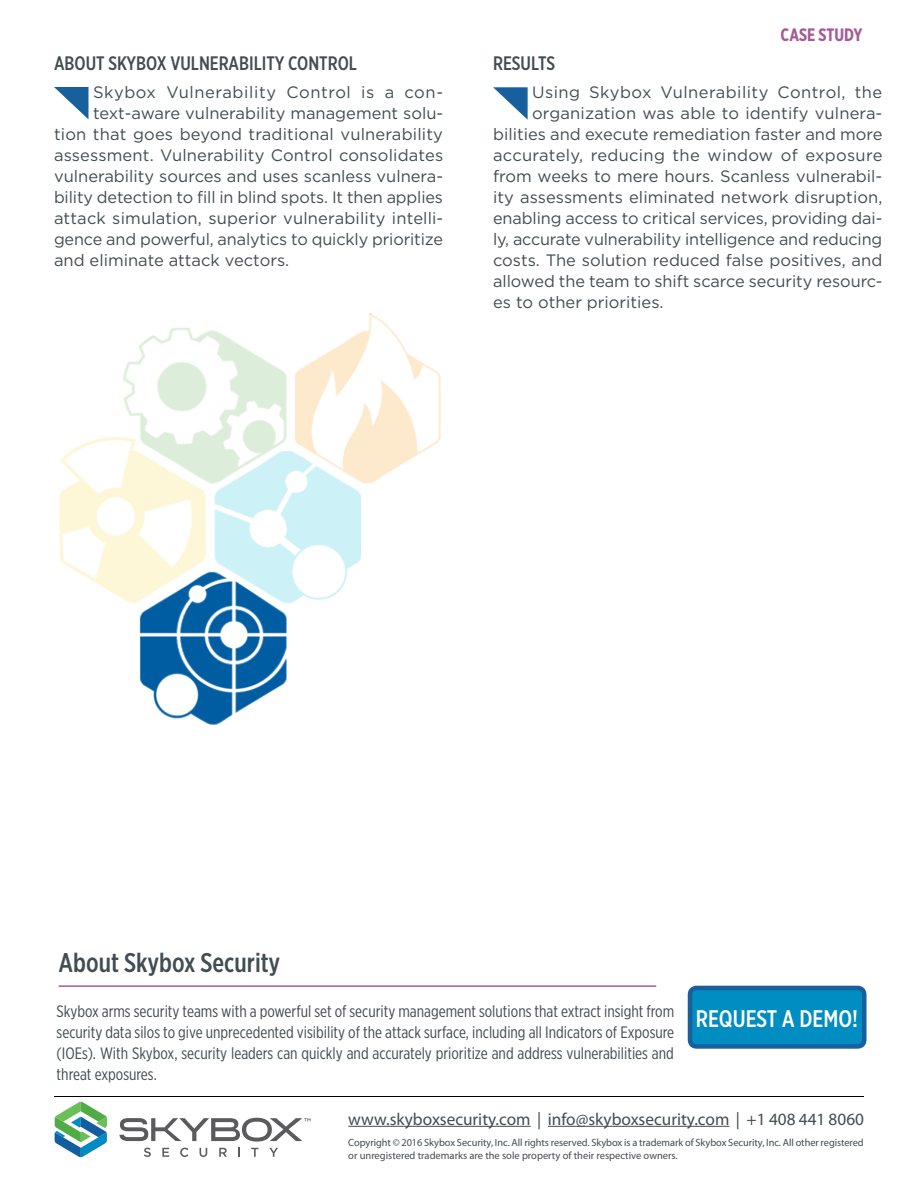
<style>
.page{position:relative;width:918px;height:1188px;background:#fff}
.page>*{position:absolute;margin:0;border:0;box-sizing:border-box;transform-origin:0 0}
.Heading_2{font:500 27px "Gotham X Narrow";color:#434c50}
.Request_A_Demo{font:500 24px "Gotham X Narrow";color:#fff}
.Heading_3{font:500 19.5px "Gotham X Narrow";color:#434c50}
.t1{font:700 18px "Gotham X Narrow";color:#a35b95}
.t2{font:17.25px "Myriad Pro";color:#434c50}
.t3{font:16.5px "Gotham";color:#434c50}
.Small_Call_Out_Box{font:16.5px/21px "Gotham X Narrow";color:#434c50;text-align:justify}
.t4{font:16.5px "Gotham";letter-spacing:.02em;color:#434c50}
.t5{font:16.5px "Gotham";letter-spacing:.03em;color:#434c50}
.t6{font:16.5px "Gotham";letter-spacing:.035em;color:#434c50}
.t7{font:10.5px/12.6px "Myriad Pro";letter-spacing:-.005em;color:#434c50}
</style>
<div class="page">
<hr style="left:54px;top:1096px;width:810px;height:1px;background:#000">
<svg style="left:144px;top:1148px;width:7px;height:9px"></svg>
<svg style="left:162px;top:1148px;width:7px;height:9px"></svg>
<svg style="left:180px;top:1148px;width:8px;height:9px"></svg>
<svg style="left:200px;top:1148px;width:7px;height:9px"></svg>
<svg style="left:219px;top:1148px;width:8px;height:9px"></svg>
<svg style="left:238px;top:1148px;width:2px;height:9px"></svg>
<svg style="left:251px;top:1148px;width:8px;height:9px"></svg>
<svg style="left:269px;top:1148px;width:9px;height:9px"></svg>
<svg style="left:55px;top:1102px;width:52px;height:55px"></svg>
<svg style="left:120px;top:1118px;width:190px;height:24px"></svg>
<hr style="left:348px;top:1126px;width:183px;height:1px;background:#434c50">
<hr style="left:548px;top:1126px;width:181px;height:1px;background:#434c50">
<svg style="left:493px;top:87px;width:35px;height:33px"></svg>
<svg style="left:54px;top:87px;width:34px;height:32px"></svg>
<img style="left:139px;top:313px;width:233px;height:412px">
<svg style="left:59px;top:314px;width:382px;height:313px"></svg>
<div style="left:690px;top:988px;width:174px;height:58px;background:#008dc1;border-radius:7px"></div>
<div style="left:688px;top:986px;width:179px;height:63px;border:4px solid #175f9d;border-radius:7px"></div>
<hr style="left:59px;top:985px;width:597px;height:2px;background:#a35b95">
<p class="Heading_3" style="left:54px;top:51px;width:304px">ABOUT SKYBOX VULNERABILITY CONTROL</p>
<p class="Heading_3" style="left:493px;top:51px;width:64px">RESULTS</p>
<p class="t1" style="left:781px;top:24px;width:83px">CASE STUDY</p>
<p class="t6" style="left:93px;top:81px;width:352px">Skybox Vulnerability Control is a con-</p>
<p class="t3" style="left:93px;top:102px;width:352px">text-aware vulnerability management solu-</p>
<p class="t3" style="left:54px;top:123px;width:390px">tion that goes beyond traditional vulnerability</p>
<p class="t3" style="left:54px;top:144px;width:391px">assessment. Vulnerability Control consolidates</p>
<p class="t3" style="left:54px;top:165px;width:391px">vulnerability sources and uses scanless vulnera-</p>
<p class="t3" style="left:54px;top:186px;width:391px">bility detection to fill in blind spots. It then applies</p>
<p class="t3" style="left:54px;top:207px;width:391px">attack simulation, superior vulnerability intelli-</p>
<p class="t3" style="left:54px;top:228px;width:391px">gence and powerful, analytics to quickly prioritize</p>
<p class="t3" style="left:54px;top:249px;width:237px">and eliminate attack vectors.</p>
<p class="t5" style="left:532px;top:82px;width:352px">Using Skybox Vulnerability Control, the</p>
<p class="t3" style="left:532px;top:103px;width:352px">organization was able to identify vulnera-</p>
<p class="t3" style="left:493px;top:124px;width:391px">bilities and execute remediation faster and more</p>
<p class="t4" style="left:493px;top:145px;width:391px">accurately, reducing the window of exposure</p>
<p class="t3" style="left:493px;top:166px;width:391px">from weeks to mere hours. Scanless vulnerabil-</p>
<p class="t3" style="left:493px;top:187px;width:391px">ity assessments eliminated network disruption,</p>
<p class="t3" style="left:493px;top:208px;width:391px">enabling access to critical services, providing dai-</p>
<p class="t3" style="left:493px;top:229px;width:391px">ly, accurate vulnerability intelligence and reducing</p>
<p class="t3" style="left:493px;top:250px;width:391px">costs. The solution reduced false positives, and</p>
<p class="t3" style="left:493px;top:271px;width:391px">allowed the team to shift scarce security resourc-</p>
<p class="t3" style="left:493px;top:292px;width:172px">es to other priorities.</p>
<p class="Heading_2" style="left:59px;top:946px;width:223px">About Skybox Security</p>
<p class="Small_Call_Out_Box" style="left:57px;top:1000px;width:619px">Skybox arms security teams with a powerful set of security management solutions that extract insight from security data silos to give unprecedented visibility of the attack surface, including all Indicators of Exposure (IOEs). With Skybox, security leaders can quickly and accurately prioritize and address vulnerabilities and threat exposures.</p>
<p class="Request_A_Demo" style="left:696px;top:1004px;width:164px">REQUEST A DEMO!</p>
<p class="t2" style="left:348px;top:1108px;width:517px">www.skyboxsecurity.com | info@skyboxsecurity.com | +1 408 441 8060</p>
<p class="t7" style="left:348px;top:1136px;width:517px">Copyright © 2016 Skybox Security, Inc. All rights reserved. Skybox is a trademark of Skybox Security, Inc. All other registered or unregistered trademarks are the sole property of their respective owners.</p>
</div>
